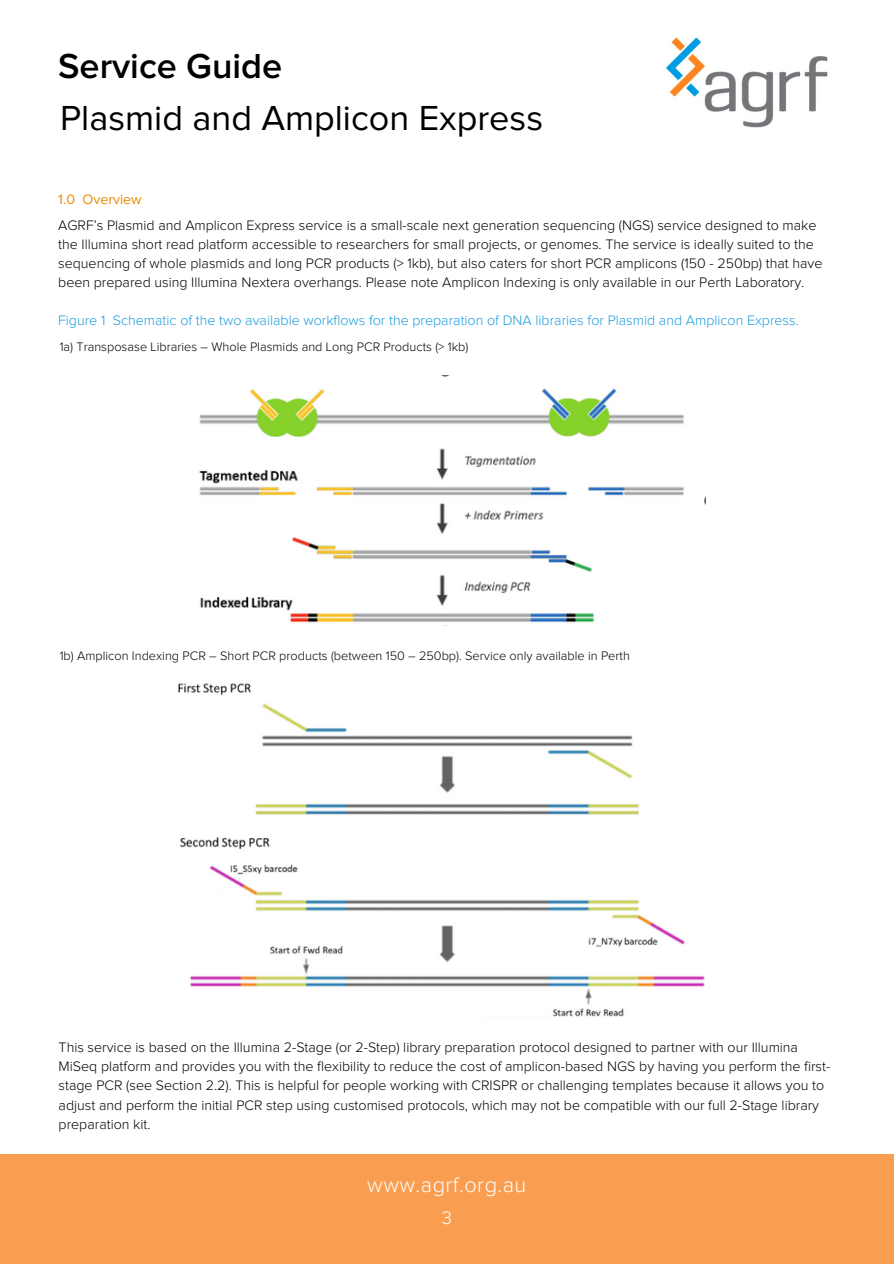
<style>
.page{position:relative;width:894px;height:1264px;background:#fff}
.page>*{position:absolute;margin:0;border:0;box-sizing:border-box;transform-origin:0 0}
.t1{font:36px "Proxima Nova";color:#000}
.t2{font:600 36px "Proxima Nova";color:#000}
.t3{font:300 21.75px "Proxima Nova";letter-spacing:.02em;color:#fefefe}
.t4{font:300 18.75px "Proxima Nova";color:#fefefe}
.t5{font:300 14.25px/19.2px "Proxima Nova";color:#000}
.t6{font:300 14.25px "Proxima Nova";color:#1c9dde}
.t7{font:14.25px "Proxima Nova";color:#ed8b00}
.t8{font:300 12.75px "Proxima Nova";color:#000}
</style>
<div class="page">
<div style="left:0;top:1153px;width:893px;height:110px;background:#f99e50"></div>
<img style="left:666px;top:37px;width:162px;height:91px">
<img style="left:199px;top:376px;width:506px;height:250px">
<img style="left:178px;top:683px;width:527px;height:334px">
<h4 class="t2" style="left:58px;top:50px;width:225px">Service Guide</h4>
<h4 class="t1" style="left:60px;top:102px;width:484px">Plasmid and Amplicon Express</h4>
<p class="t7" style="left:58px;top:192px;width:85px">1.0 Overview</p>
<p class="t5" style="left:58px;top:216px;width:765px">AGRF’s Plasmid and Amplicon Express service is a small-scale next generation sequencing (NGS) service designed to make the Illumina short read platform accessible to researchers for small projects, or genomes. The service is ideally suited to the sequencing of whole plasmids and long PCR products (&gt; 1kb), but also caters for short PCR amplicons (150 - 250bp) that have been prepared using Illumina Nextera overhangs. Please note Amplicon Indexing is only available in our Perth Laboratory.</p>
<p class="t6" style="left:58px;top:313px;width:742px">Figure 1 Schematic of the two available workflows for the preparation of DNA libraries for Plasmid and Amplicon Express.</p>
<h4 class="t8" style="left:60px;top:340px;width:410px">1a) Transposase Libraries – Whole Plasmids and Long PCR Products (&gt; 1kb)</h4>
<h3 class="t8" style="left:60px;top:650px;width:571px">1b) Amplicon Indexing PCR – Short PCR products (between 150 – 250bp). Service only available in Perth</h3>
<p class="t5" style="left:59px;top:1038px;width:773px">This service is based on the Illumina 2-Stage (or 2-Step) library preparation protocol designed to partner with our Illumina MiSeq platform and provides you with the flexibility to reduce the cost of amplicon-based NGS by having you perform the first&shy;stage PCR (see Section 2.2). This is helpful for people working with CRISPR or challenging templates because it allows you to adjust and perform the initial PCR step using customised protocols, which may not be compatible with our full 2-Stage library preparation kit.</p>
<h4 class="t3" style="left:367px;top:1174px;width:161px">www.agrf.org.au</h4>
<p class="t4" style="left:441px;top:1208px;width:12px">3</p>
</div>
